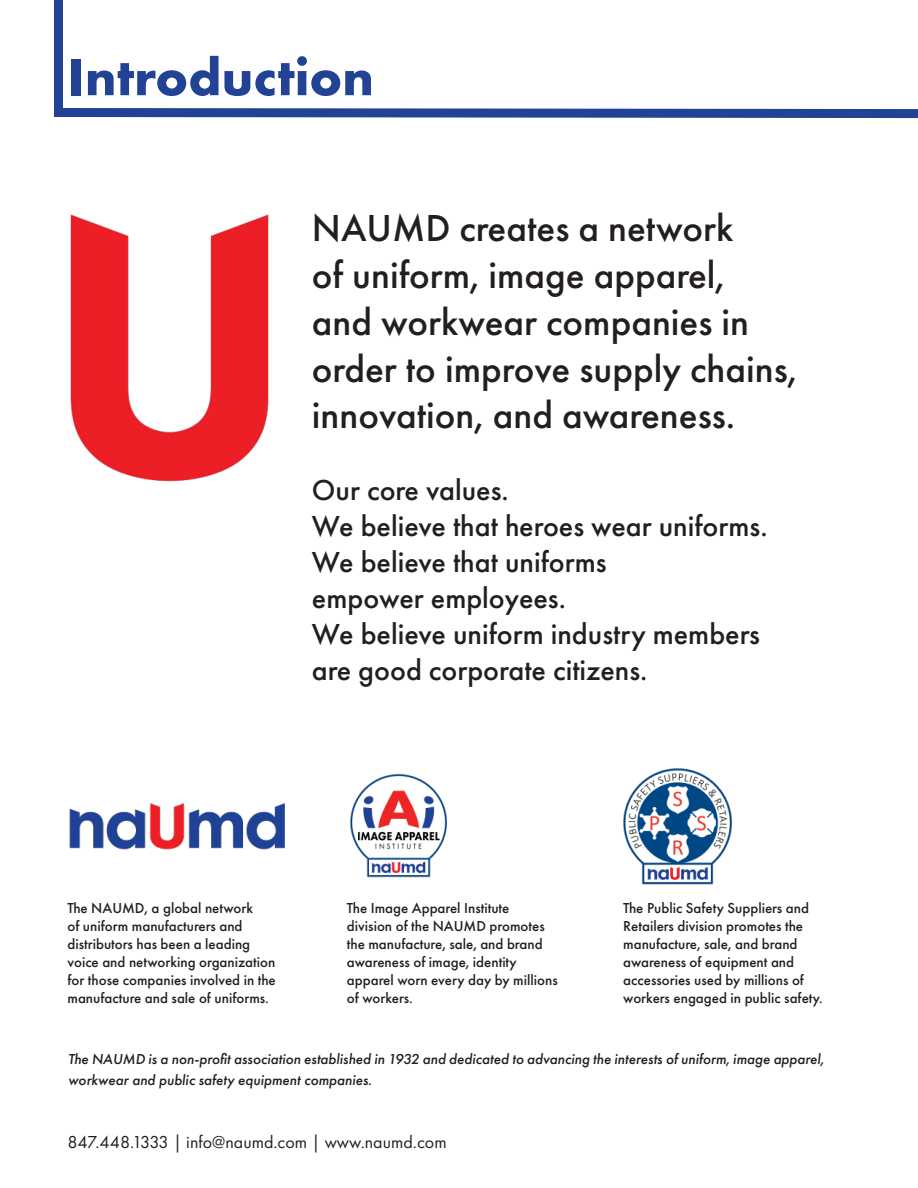
<style>
.page{position:relative;width:918px;height:1188px;background:#fff}
.page>*{position:absolute;margin:0;border:0;box-sizing:border-box;transform-origin:0 0}
.t1{font:700 54px "Futura PT";color:#214295}
.t2{font:500 39px/46.8px "Futura PT";color:#231f20}
.t3{font:500 30px/36px "Futura PT";color:#231f20}
.t4{font:18px "Futura PT";color:#231f20}
.t5{font:500 15px/18px "Futura PT";color:#231f20}
.t6{font:italic 500 15px/21px "Futura PT";color:#231f20}
</style>
<div class="page">
<svg style="left:54px;top:108px;width:864px;height:11px;background:#4964a8"></svg>
<div style="left:54px;top:0;width:9px;height:108px;background:#214295"></div>
<img style="left:70px;top:214px;width:199px;height:268px">
<img style="left:69px;top:803px;width:215px;height:47px">
<img style="left:351px;top:774px;width:96px;height:104px">
<img style="left:623px;top:768px;width:108px;height:116px">
<h1 class="t1" style="left:68px;top:56px;width:307px">Introduction</h1>
<h2 class="t2" style="left:312px;top:207px;width:487px">NAUMD creates a network<br>of uniform, image apparel,<br>and workwear companies in order to improve supply chains, innovation, and awareness.</h2>
<h3 class="t3" style="left:312px;top:474px;width:457px">Our core values.<br>We believe that heroes wear uniforms.<br>We believe that uniforms<br>empower employees.<br>We believe uniform industry members are good corporate citizens.</h3>
<p class="t5" style="left:68px;top:900px;width:210px">The NAUMD, a global network<br>of uniform manufacturers and distributors has been a leading voice and networking organization for those companies involved in the manufacture and sale of uniforms.</p>
<p class="t5" style="left:347px;top:900px;width:212px">The Image Apparel Institute division of the NAUMD promotes the manufacture, sale, and brand awareness of image, identity apparel worn every day by millions of workers.</p>
<p class="t5" style="left:623px;top:900px;width:201px">The Public Safety Suppliers and<br>Retailers division promotes the manufacture, sale, and brand awareness of equipment and accessories used by millions of workers engaged in public safety.</p>
<p class="t6" style="left:68px;top:1049px;width:758px">The NAUMD is a non-profit association established in 1932 and dedicated to advancing the interests of uniform, image apparel, workwear and public safety equipment companies.</p>
<p class="t4" style="left:68px;top:1134px;width:381px">847.448.1333 | info@naumd.com | www.naumd.com</p>
</div>
